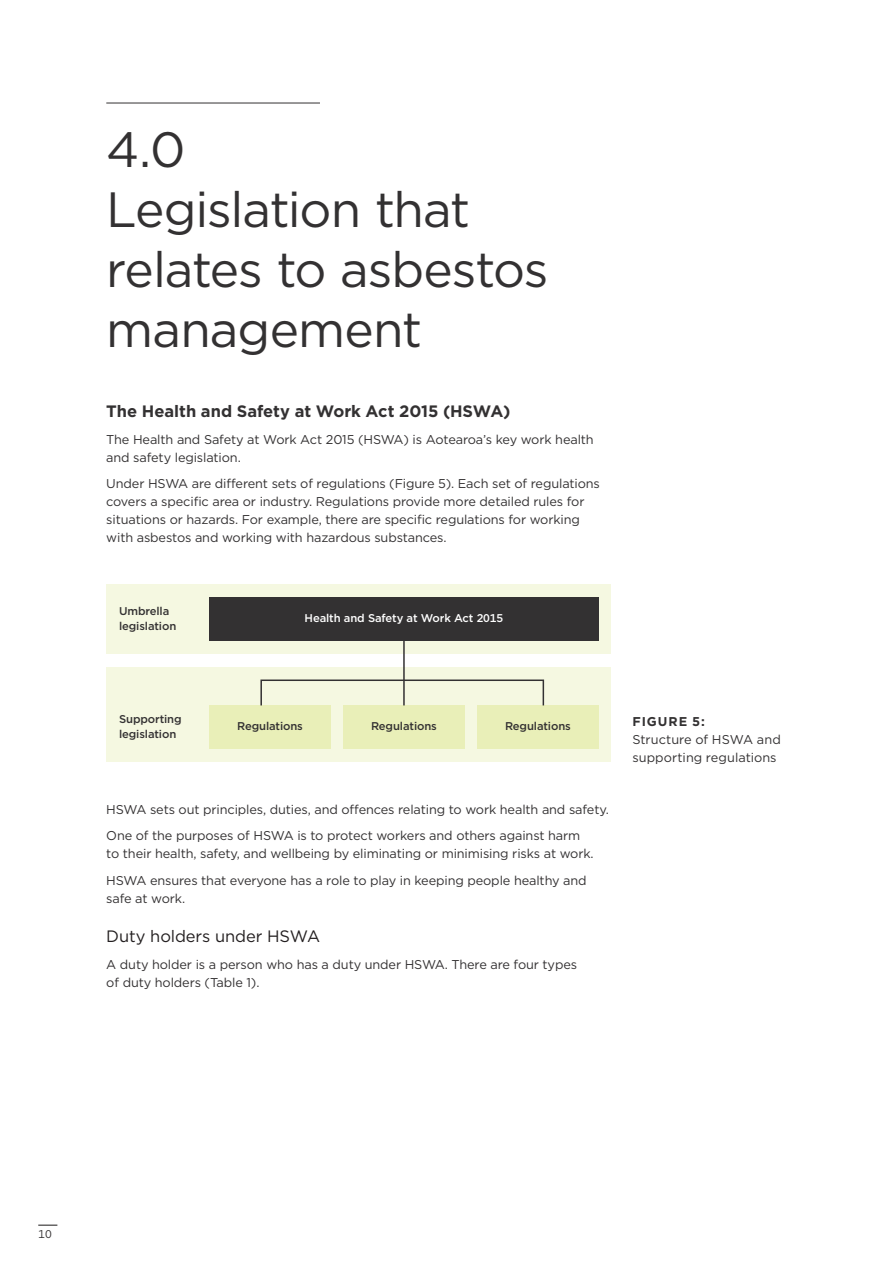
<style>
.page{position:relative;width:893px;height:1263px;background:#fff}
.page>*{position:absolute;margin:0;border:0;box-sizing:border-box;transform-origin:0 0}
.major_head{font:49.5px/60px "Gotham";letter-spacing:-.025em;color:#333132}
.t1{font:700 16.5px "Gotham";letter-spacing:-.005em;color:#333132}
.t2{font:16.5px "Gotham";letter-spacing:-.005em;color:#231f20}
.body{font:12.75px/18px "Gotham";letter-spacing:-.01em;color:#333132}
.figure_table{font:12.75px/18px "Gotham";letter-spacing:.005em;color:#333132}
.table_body{font:500 11.25px/15px "Gotham";letter-spacing:-.01em;color:#333132}
.table_body-2{font:500 11.25px "Gotham";letter-spacing:-.01em;color:#fff}
.t3{font:11.25px "Gotham";color:#333132}
.s1{font-weight:700}
</style>
<div class="page">
<hr style="left:106px;top:103px;width:214px;height:1px;background:#333132">
<div style="left:106px;top:585px;width:505px;height:69px;background:#f5f8e1"></div>
<div style="left:106px;top:667px;width:505px;height:95px;background:#f5f8e1"></div>
<div style="left:209px;top:705px;width:122px;height:44px;background:#e9efb8"></div>
<div style="left:343px;top:705px;width:122px;height:44px;background:#e9efb8"></div>
<div style="left:209px;top:597px;width:389px;height:44px;background:#333132"></div>
<div style="left:477px;top:705px;width:121px;height:44px;background:#e9efb8"></div>
<div style="left:260px;top:679px;width:284px;height:27px;border:2px solid #333132"></div>
<hr style="left:403px;top:641px;width:2px;height:64px;background:#333132">
<svg style="left:38px;top:1224px;width:19px;height:2px"></svg>
<p class="major_head" style="left:106px;top:119px;width:444px">4.0<br>Legislation that relates to asbestos management</p>
<h1 class="t1" style="left:106px;top:400px;width:406px">The Health and Safety at Work Act 2015 (HSWA)</h1>
<p class="body" style="left:106px;top:430px;width:489px">The Health and Safety at Work Act 2015 (HSWA) is Aotearoa’s key work health and safety legislation.</p>
<p class="body" style="left:106px;top:474px;width:495px">Under HSWA are different sets of regulations (Figure 5). Each set of regulations covers a specific area or industry. Regulations provide more detailed rules for situations or hazards. For example, there are specific regulations for working with asbestos and working with hazardous substances.</p>
<p class="table_body" style="left:119px;top:603px;width:59px">Umbrella legislation</p>
<p class="table_body-2" style="left:305px;top:611px;width:200px">Health and Safety at Work Act 2015</p>
<p class="table_body" style="left:119px;top:711px;width:64px">Supporting legislation</p>
<p class="table_body" style="left:237px;top:718px;width:67px">Regulations</p>
<p class="table_body" style="left:371px;top:718px;width:67px">Regulations</p>
<p class="table_body" style="left:505px;top:718px;width:67px">Regulations</p>
<p class="figure_table" style="left:632px;top:712px;width:150px"><span class="s1">FIGURE 5:<br></span>Structure of HSWA and supporting regulations</p>
<p class="body" style="left:106px;top:800px;width:504px">HSWA sets out principles, duties, and offences relating to work health and safety.</p>
<p class="body" style="left:106px;top:826px;width:489px">One of the purposes of HSWA is to protect workers and others against harm to their health, safety, and wellbeing by eliminating or minimising risks at work.</p>
<p class="body" style="left:106px;top:871px;width:482px">HSWA ensures that everyone has a role to play in keeping people healthy and safe at work.</p>
<h2 class="t2" style="left:106px;top:926px;width:215px">Duty holders under HSWA</h2>
<p class="body" style="left:106px;top:955px;width:472px">A duty holder is a person who has a duty under HSWA. There are four types of duty holders (Table 1).</p>
<p class="t3" style="left:38px;top:1227px;width:15px">10</p>
</div>
